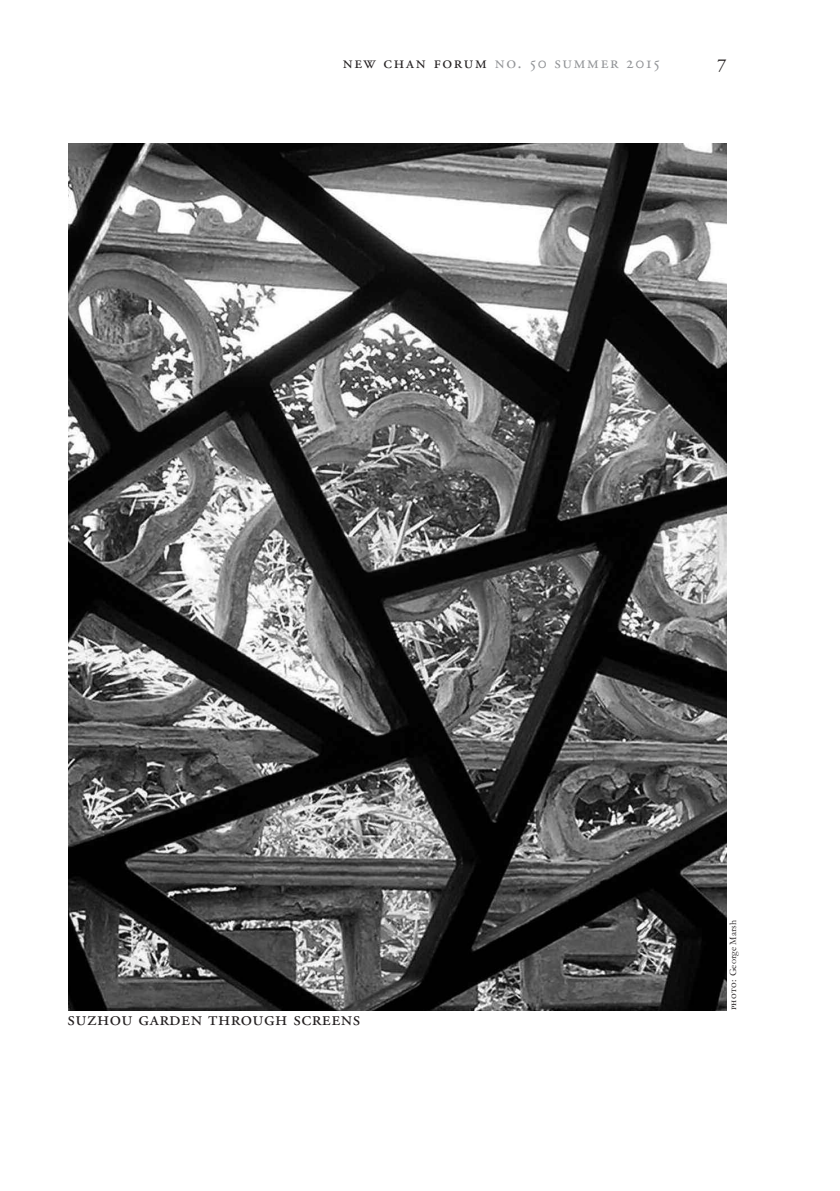
<style>
.page{position:relative;width:840px;height:1191px;background:#fff}
.page>*{position:absolute;margin:0;border:0;box-sizing:border-box;transform-origin:0 0}
.t1{font:20px "Adobe Garamond Regular SC";letter-spacing:.025em;color:#231f20}
.t2{font:17.2px "Adobe Garamond Regular SC";letter-spacing:.1em;color:#939598}
.t3{font:10px "Garamond";color:#231f20}
.s1{color:#231f20}
.s2{font-family:"Adobe Garamond Regular SC"}
</style>
<div class="page">
<img style="left:68px;top:143px;width:658px;height:867px">
<p class="t2" style="left:342px;top:55px;width:318px"><span class="s1">new chan forum</span> no. 50 summer 2015</p>
<p class="t1" style="left:716px;top:54px;width:11px">7</p>
<p class="t1" style="left:68px;top:1010px;width:294px">suzhou garden through screens</p>
<p class="t3" style="left:726px;top:1010px;width:92px;rotate:-90deg"><span class="s2">photo:</span> George Marsh</p>
</div>
